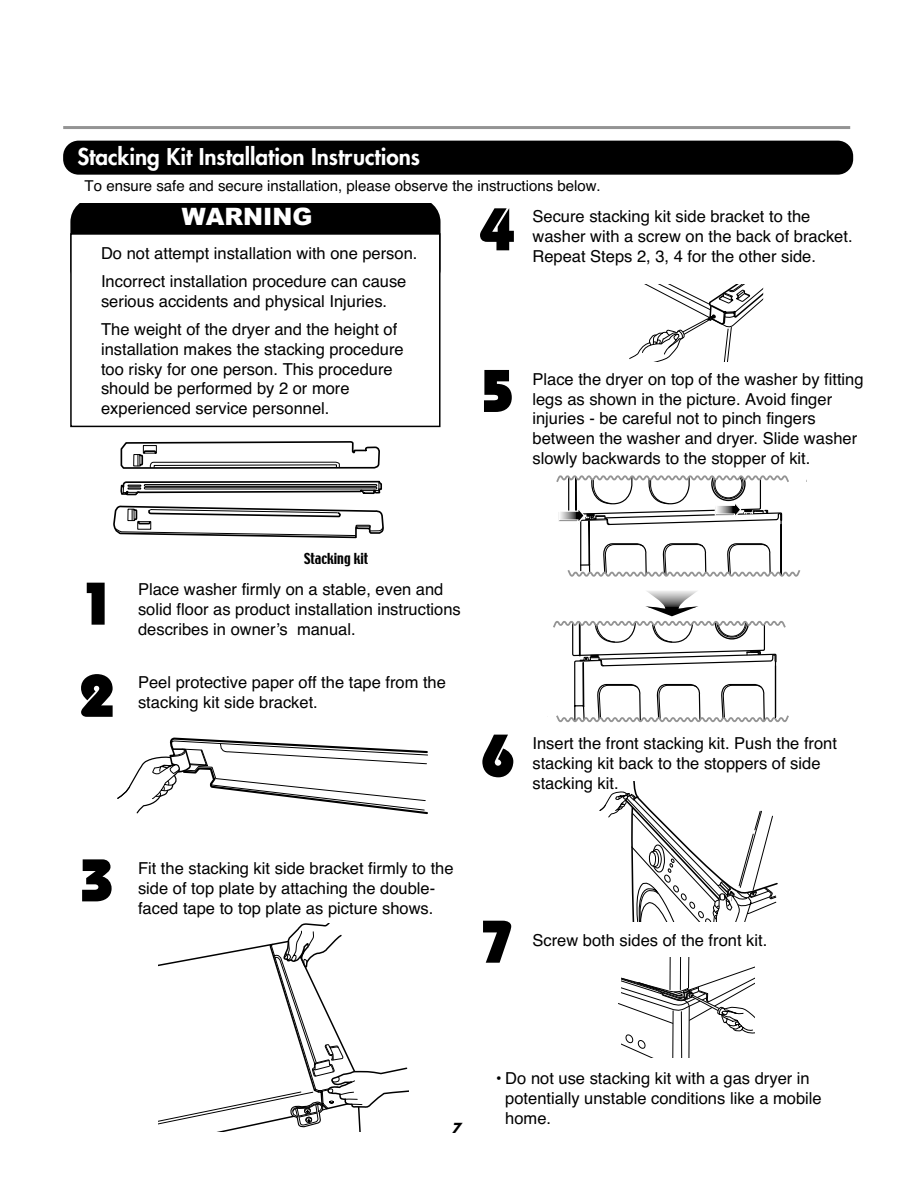
<style>
.page{position:relative;width:914px;height:1190px;background:#fff}
.page>*{position:absolute;margin:0;border:0;box-sizing:border-box;transform-origin:0 0}
.t1{font:800 60px/92.1px "Bauhaus";color:#000}
.t2{font:900 24px "Arial";color:#fff}
.t3{font:800 22.5px "Futura";color:#fff}
.t4{font:16.5px/19.8px "Helvetica";color:#000}
.t5{font:15px "Helvetica";color:#000}
.t6{font:13.5px "Techno";color:#000}
.t7{font:italic 700 13.5px "Futura";color:#000}
</style>
<div class="page">
<hr style="left:63px;top:126px;width:787px;height:3px;background:#949494">
<div style="left:70px;top:198px;width:370px;height:95px;background:#000;border-radius:24px"></div>
<div style="left:66px;top:178px;width:829px;height:24px;background:#fff"></div>
<div style="left:71px;top:234px;width:369px;height:192px;background:#fff"></div>
<div style="left:70px;top:233px;width:370px;height:194px;border:2px solid #000"></div>
<svg style="left:113px;top:441px;width:271px;height:98px"></svg>
<svg style="left:117px;top:737px;width:311px;height:78px"></svg>
<svg style="left:629px;top:285px;width:134px;height:77px"></svg>
<svg style="left:599px;top:781px;width:179px;height:140px"></svg>
<svg style="left:618px;top:957px;width:136px;height:100px"></svg>
<svg style="left:158px;top:923px;width:250px;height:208px"></svg>
<svg style="left:556px;top:475px;width:245px;height:102px"></svg>
<svg style="left:553px;top:616px;width:236px;height:107px"></svg>
<img style="left:645px;top:591px;width:53px;height:16px">
<svg style="left:648px;top:607px;width:48px;height:9px"></svg>
<div style="left:63px;top:141px;width:790px;height:34px;background:#000;border-radius:16px"></div>
<h3 class="t3" style="left:77px;top:145px;width:344px">Stacking Kit Installation Instructions</h3>
<p class="t5" style="left:85px;top:180px;width:517px">To ensure safe and secure installation, please observe the instructions below.</p>
<h2 class="t2" style="left:182px;top:207px;width:132px">WARNING</h2>
<p class="t4" style="left:101px;top:240px;width:318px;line-height:28.3px">Do not attempt installation with one person.<br>Incorrect installation procedure can cause</p>
<p class="t4" style="left:101px;top:288px;width:298px;line-height:28.3px">serious accidents and physical Injuries.<br>The weight of the dryer and the height of</p>
<p class="t4" style="left:101px;top:341px;width:304px">installation makes the stacking procedure too risky for one person. This procedure should be performed by 2 or more experienced service personnel.</p>
<h1 class="t1" style="left:479px;top:189px;width:38px">4</h1>
<p class="t4" style="left:532px;top:208px;width:321px">Secure stacking kit side bracket to the washer with a screw on the back of bracket.<br>Repeat Steps 2, 3, 4 for the other side.</p>
<h1 class="t1" style="left:479px;top:351px;width:38px">5</h1>
<p class="t4" style="left:532px;top:371px;width:333px">Place the dryer on top of the washer by fitting legs as shown in the picture. Avoid finger injuries - be careful not to pinch fingers between the washer and dryer. Slide washer slowly backwards to the stopper of kit.</p>
<h1 class="t1" style="left:78px;top:563px;width:38px">1<br>2</h1>
<p class="t6" style="left:304px;top:552px;width:66px">Stacking kit</p>
<p class="t4" style="left:138px;top:581px;width:324px">Place washer firmly on a stable, even and solid floor as product installation instructions describes in owner’s manual.</p>
<p class="t4" style="left:138px;top:674px;width:309px">Peel protective paper off the tape from the stacking kit side bracket.</p>
<h1 class="t1" style="left:479px;top:715px;width:38px">6</h1>
<p class="t4" style="left:532px;top:734px;width:306px">Insert the front stacking kit. Push the front stacking kit back to the stoppers of side stacking kit.</p>
<h1 class="t1" style="left:78px;top:840px;width:38px">3</h1>
<p class="t4" style="left:138px;top:860px;width:317px">Fit the stacking kit side bracket firmly to the side of top plate by attaching the double&shy;faced tape to top plate as picture shows.</p>
<h1 class="t1" style="left:479px;top:901px;width:38px">7</h1>
<p class="t4" style="left:532px;top:931px;width:236px">Screw both sides of the front kit.</p>
<p class="t7" style="left:452px;top:1122px;width:11px">7</p>
<p class="t4" style="left:505px;top:1069px;width:318px;text-indent:-10px">• Do not use stacking kit with a gas dryer in potentially unstable conditions like a mobile home.</p>
</div>
